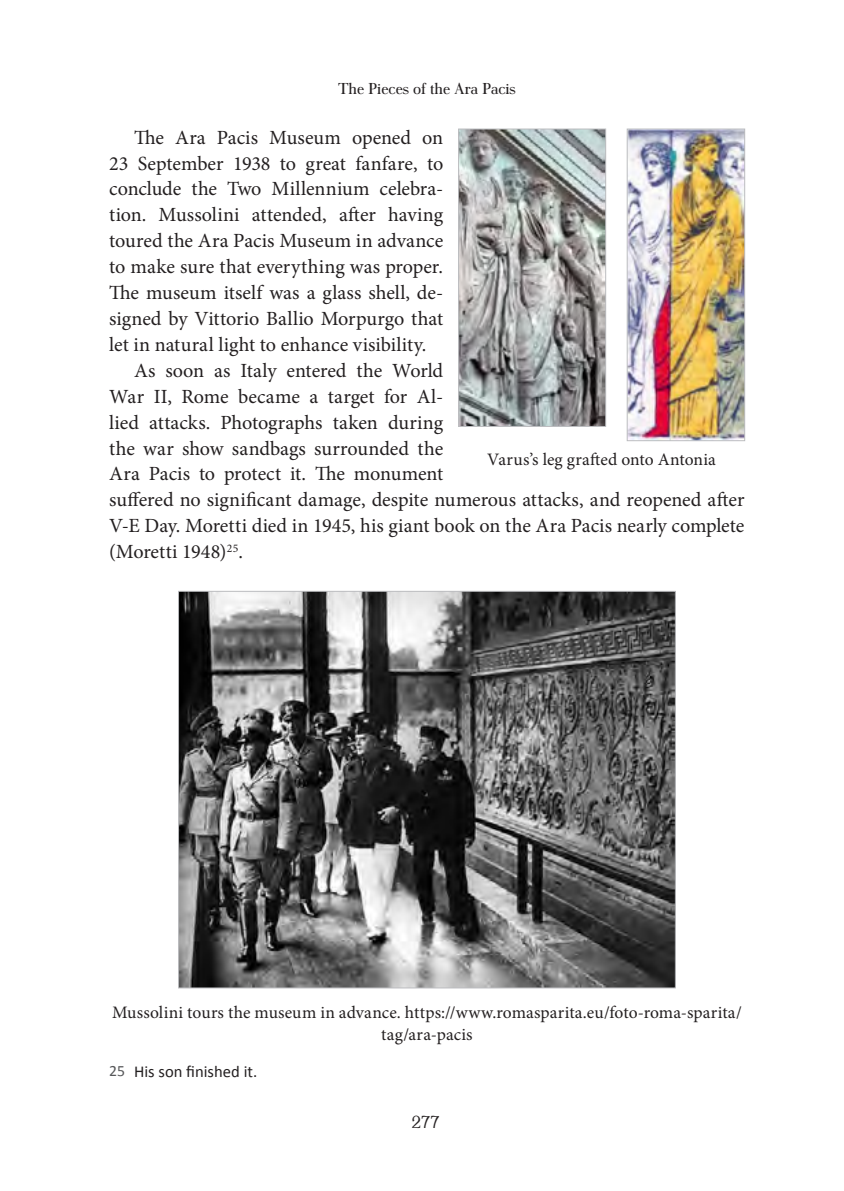
<style>
.page{position:relative;width:844px;height:1191px;background:#fff}
.page>*{position:absolute;margin:0;border:0;box-sizing:border-box;transform-origin:0 0}
.t1{font:20.12px "Minion Pro";letter-spacing:-.005em;color:#231f20}
.t2{font:17.5px/22.1px "Minion Pro";letter-spacing:.005em;color:#231f20;text-align:center}
.t3{font:17.5px "Antykwa Torunska";color:#231f20}
.t4{font:16.62px "Calibri";color:#231f20}
.t5{font:15.75px "Ant Polt";color:#231f20}
.s1{font-size:15.75px;color:#57585a}
</style>
<div class="page">
<img style="left:628px;top:131px;width:115px;height:308px">
<div style="left:626px;top:129px;width:119px;height:312px;border:1px solid #bcbdc0"></div>
<img style="left:460px;top:131px;width:144px;height:294px">
<div style="left:458px;top:129px;width:148px;height:298px;border:1px solid #bcbdc0"></div>
<img style="left:180px;top:593px;width:493px;height:393px">
<p class="t5" style="left:338px;top:77px;width:179px">The Pieces of the Ara Pacis</p>
<p class="t1" style="left:134px;top:124px;width:310px">The Ara Pacis Museum opened on</p>
<p class="t1" style="left:109px;top:150px;width:335px">23 September 1938 to great fanfare, to</p>
<p class="t1" style="left:109px;top:176px;width:335px">conclude the Two Millennium celebra-</p>
<p class="t1" style="left:109px;top:201px;width:335px">tion. Mussolini attended, after having</p>
<p class="t1" style="left:109px;top:227px;width:335px">toured the Ara Pacis Museum in advance</p>
<p class="t1" style="left:109px;top:253px;width:335px">to make sure that everything was proper.</p>
<p class="t1" style="left:109px;top:279px;width:335px">The museum itself was a glass shell, de-</p>
<p class="t1" style="left:109px;top:305px;width:335px">signed by Vittorio Ballio Morpurgo that</p>
<p class="t1" style="left:109px;top:331px;width:318px">let in natural light to enhance visibility.</p>
<p class="t1" style="left:134px;top:357px;width:310px">As soon as Italy entered the World</p>
<p class="t1" style="left:109px;top:383px;width:335px">War II, Rome became a target for Al-</p>
<p class="t1" style="left:109px;top:409px;width:335px">lied attacks. Photographs taken during</p>
<p class="t1" style="left:109px;top:435px;width:335px">the war show sandbags surrounded the</p>
<p class="t1" style="left:109px;top:460px;width:335px">Ara Pacis to protect it. The monument</p>
<p class="t1" style="left:109px;top:486px;width:636px">suffered no significant damage, despite numerous attacks, and reopened after</p>
<p class="t1" style="left:109px;top:512px;width:636px">V-E Day. Moretti died in 1945, his giant book on the Ara Pacis nearly complete</p>
<p class="t1" style="left:109px;top:538px;width:135px">(Moretti 1948)<sup>25</sup>.</p>
<p class="t2" style="left:487px;top:449px;width:230px">Varus’s leg grafted onto Antonia</p>
<p class="t2" style="left:112px;top:1001px;width:631px">Mussolini tours the museum in advance. https://www.romasparita.eu/foto-roma-sparita/ tag/ara-pacis</p>
<p class="t4" style="left:109px;top:1060px;width:149px"><span class="s1">25</span> His son finished it.</p>
<p class="t3" style="left:411px;top:1108px;width:29px">277</p>
</div>
